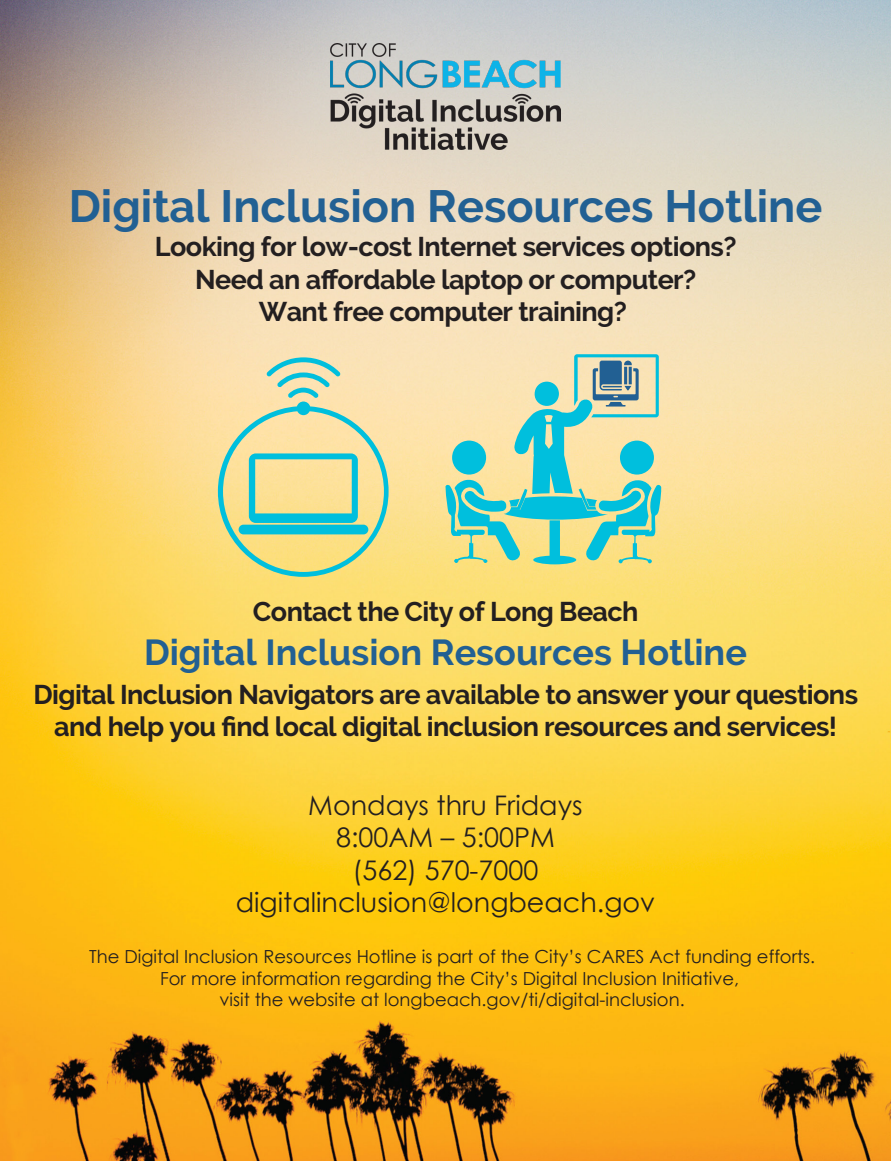
<style>
.page{position:relative;width:891px;height:1161px;background:#fff}
.page>*{position:absolute;margin:0;border:0;box-sizing:border-box;transform-origin:0 0}
.t1{font:700 45px "Raleway";color:#226093}
.t2{font:700 36px "Raleway";color:#226093}
.t3{font:700 27px/32.4px "Raleway";letter-spacing:-.02em;color:#231f20;text-align:center}
.t4{font:27px/32.4px "Century Gothic";color:#231f20;text-align:center}
.t5{font:18px/21.6px "Century Gothic";color:#231f20;text-align:center}
</style>
<div class="page">
<img style="left:0;top:0;width:891px;height:1161px">
<img style="left:331px;top:44px;width:229px;height:106px">
<svg style="left:218px;top:357px;width:171px;height:220px;background:#ccdaa7"></svg>
<svg style="left:445px;top:354px;width:216px;height:211px;background:#a9d3b4"></svg>
<h1 class="t1" style="left:69px;top:180px;width:755px">Digital Inclusion Resources Hotline</h1>
<p class="t3" style="left:155px;top:231px;width:583px">Looking for low-cost Internet services options?<br>Need an affordable laptop or computer?<br>Want free computer training?</p>
<p class="t3" style="left:253px;top:595px;width:387px">Contact the City of Long Beach</p>
<h2 class="t2" style="left:144px;top:631px;width:604px">Digital Inclusion Resources Hotline</h2>
<p class="t3" style="left:33px;top:678px;width:826px">Digital Inclusion Navigators are available to answer your questions and help you find local digital inclusion resources and services!</p>
<p class="t4" style="left:236px;top:788px;width:421px">Mondays thru Fridays<br>8:00AM – 5:00PM<br>(562) 570-7000 digitalinclusion@longbeach.gov</p>
<p class="t5" style="left:89px;top:946px;width:728px">The Digital Inclusion Resources Hotline is part of the City’s CARES Act funding efforts.<br>For more information regarding the City’s Digital Inclusion Initiative,<br>visit the website at longbeach.gov/ti/digital-inclusion.</p>
</div>
